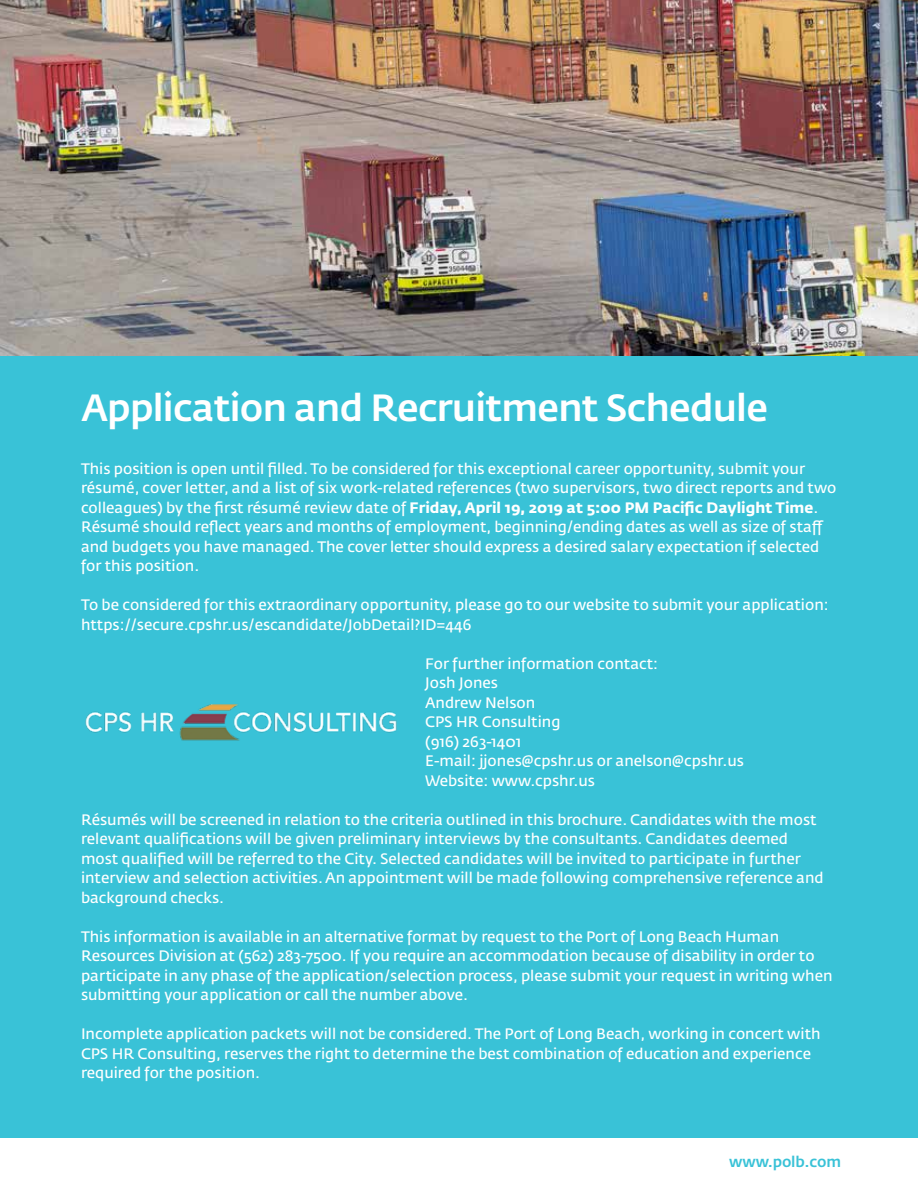
<style>
.page{position:relative;width:918px;height:1188px;background:#fff}
.page>*{position:absolute;margin:0;border:0;box-sizing:border-box;transform-origin:0 0}
.t1{font:500 37.5px "Fedra Sans Std";letter-spacing:-.02em;color:#fff}
.t2{font:600 15px/19.5px "Fedra Sans Std";color:#fff}
.t3{font:500 15px "Fedra Sans Std";letter-spacing:-.01em;color:#39c2d7}
.s1{font-weight:700}
</style>
<div class="page">
<div style="left:0;top:355px;width:918px;height:833px;background:#39c2d7"></div>
<img style="left:0;top:0;width:918px;height:355px">
<div style="left:0;top:1138px;width:918px;height:50px;background:#fff"></div>
<img style="left:85px;top:704px;width:312px;height:37px">
<h1 class="t1" style="left:81px;top:384px;width:688px">Application and Recruitment Schedule</h1>
<p class="t2" style="left:81px;top:459px;width:757px">This position is open until filled. To be considered for this exceptional career opportunity, submit your résumé, cover letter, and a list of six work-related references (two supervisors, two direct reports and two colleagues) by the first résumé review date of <span class="s1">Friday, April 19, 2019 at 5:00 PM Pacific Daylight Time</span>.<br>Résumé should reflect years and months of employment, beginning/ending dates as well as size of staff and budgets you have managed. The cover letter should express a desired salary expectation if selected for this position.</p>
<p class="t2" style="left:81px;top:595px;width:749px">To be considered for this extraordinary opportunity, please go to our website to submit your application: https://secure.cpshr.us/escandidate/JobDetail?ID=446</p>
<p class="t2" style="left:425px;top:654px;width:320px">For further information contact:<br>Josh Jones<br>Andrew Nelson<br>CPS HR Consulting<br>(916) 263-1401<br>E-mail: jjones@cpshr.us or anelson@cpshr.us<br>Website: www.cpshr.us</p>
<p class="t2" style="left:81px;top:810px;width:744px">Résumés will be screened in relation to the criteria outlined in this brochure. Candidates with the most relevant qualifications will be given preliminary interviews by the consultants. Candidates deemed most qualified will be referred to the City. Selected candidates will be invited to participate in further interview and selection activities. An appointment will be made following comprehensive reference and background checks.</p>
<p class="t2" style="left:81px;top:927px;width:753px">This information is available in an alternative format by request to the Port of Long Beach Human Resources Division at (562) 283-7500. If you require an accommodation because of disability in order to participate in any phase of the application/selection process, please submit your request in writing when submitting your application or call the number above.</p>
<p class="t2" style="left:81px;top:1024px;width:741px">Incomplete application packets will not be considered. The Port of Long Beach, working in concert with<br>CPS HR Consulting, reserves the right to determine the best combination of education and experience required for the position.</p>
<p class="t3" style="left:729px;top:1152px;width:113px">www.polb.com</p>
</div>
